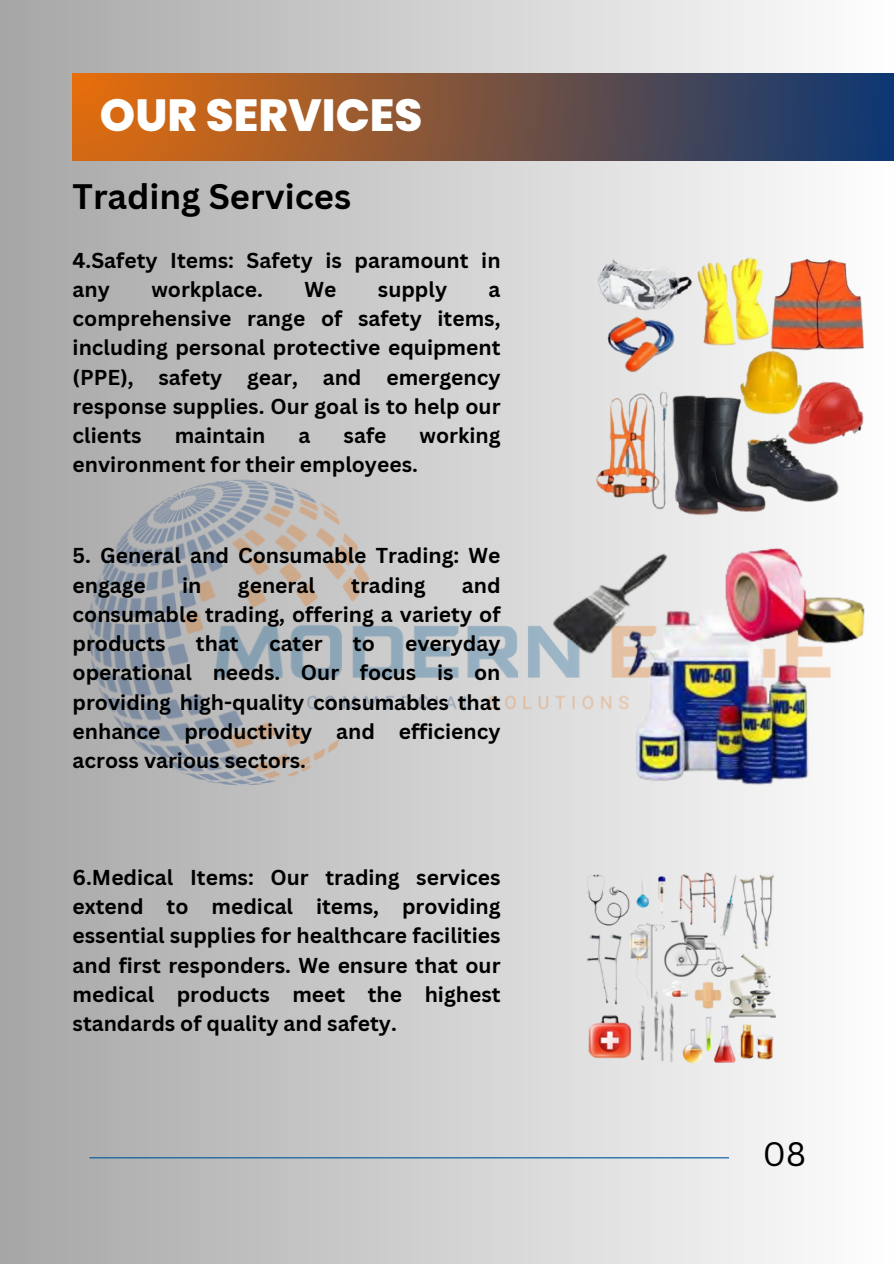
<style>
.page{position:relative;width:894px;height:1264px;background:#fff}
.page>*{position:absolute;margin:0;border:0;box-sizing:border-box;transform-origin:0 0}
.t1{font:800 45px "Poppins";color:#fff}
.t2{font:700 34.5px "Canva Sans";color:#000}
.t3{font:33px "Canva Sans";color:#000}
.t4{font:700 21px/29.2px "Canva Sans";color:#000;text-align:justify}
</style>
<div class="page">
<div style="left:0;top:0;width:893px;height:1263px;background:linear-gradient(to right,#a5a5a5,#fefefe)"></div>
<hr style="left:89px;top:1157px;width:639px;height:1px;background:#00569e">
<div style="left:73px;top:74px;width:820px;height:87px;background:linear-gradient(to right,#e56d0c,#0d3773)"></div>
<img style="left:0;top:185px;width:893px;height:893px">
<img style="left:589px;top:248px;width:279px;height:272px">
<img style="left:546px;top:544px;width:323px;height:242px">
<img style="left:546px;top:865px;width:301px;height:204px">
<h2 class="t1" style="left:100px;top:84px;width:324px">OUR SERVICES</h2>
<p class="t2" style="left:73px;top:172px;width:280px">Trading Services</p>
<p class="t4" style="left:73px;top:245px;width:429px">4.Safety Items: Safety is paramount in any</p>
<p class="t4" style="left:151px;top:274px;width:113px">workplace.</p>
<p class="t4" style="left:304px;top:274px;width:33px">We</p>
<p class="t4" style="left:378px;top:274px;width:71px">supply</p>
<p class="t4" style="left:73px;top:274px;width:429px;text-indent:416px">a comprehensive range of safety items, including personal protective equipment (PPE), safety gear, and emergency response supplies. Our goal is to help our clients</p>
<p class="t4" style="left:175px;top:420px;width:92px">maintain</p>
<p class="t4" style="left:298px;top:420px;width:13px">a</p>
<p class="t4" style="left:343px;top:420px;width:44px">safe</p>
<p class="t4" style="left:419px;top:420px;width:82px">working</p>
<p class="t4" style="left:73px;top:449px;width:347px">environment for their employees.</p>
<p class="t4" style="left:73px;top:540px;width:429px">5. General and Consumable Trading: We engage</p>
<p class="t4" style="left:182px;top:570px;width:21px">in</p>
<p class="t4" style="left:238px;top:570px;width:78px">general</p>
<p class="t4" style="left:351px;top:570px;width:76px">trading</p>
<p class="t4" style="left:73px;top:570px;width:429px;text-indent:389px">and consumable trading, offering a variety of products</p>
<p class="t4" style="left:73px;top:628px;width:429px;text-indent:332px">everyday operational needs. Our focus is on providing high-quality consumables that enhance productivity and efficiency across various sectors.</p>
<p class="t4" style="left:196px;top:628px;width:44px">that</p>
<p class="t4" style="left:269px;top:628px;width:55px">cater</p>
<p class="t4" style="left:353px;top:628px;width:23px">to</p>
<p class="t4" style="left:73px;top:862px;width:429px">6.Medical Items: Our trading services extend to medical items, providing essential supplies for healthcare facilities and first responders. We ensure that our medical products meet the highest standards of quality and safety.</p>
<h1 class="t3" style="left:762px;top:1130px;width:45px">08</h1>
</div>
